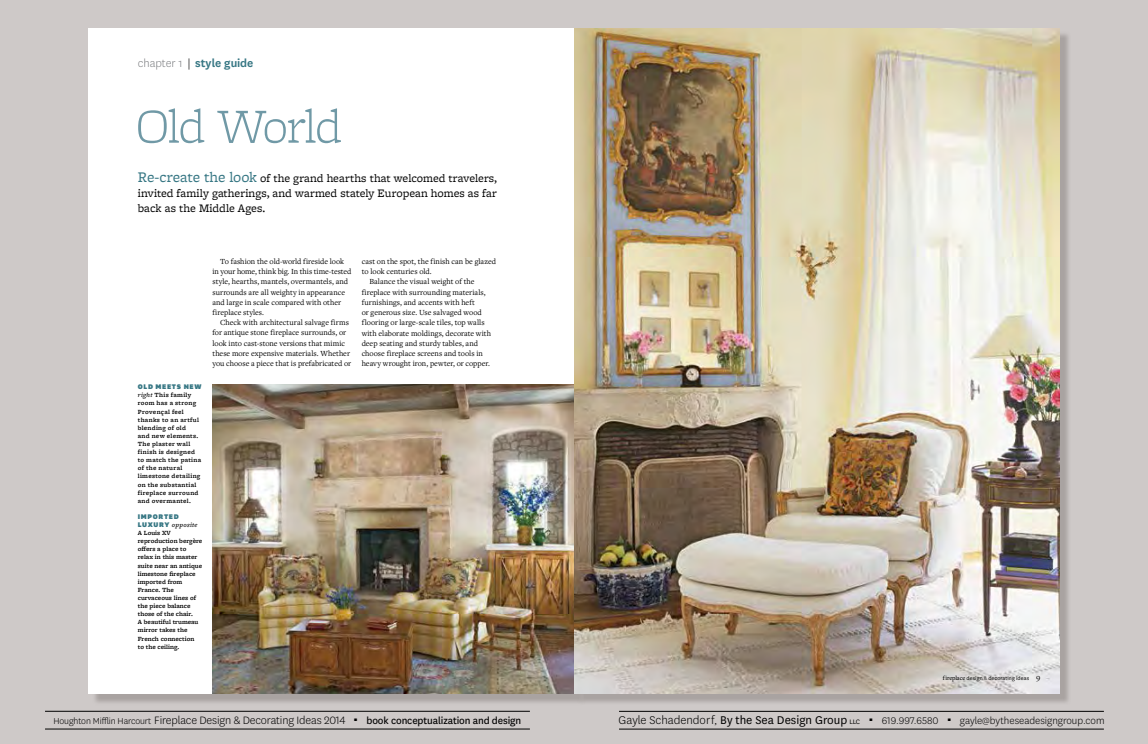
<style>
.page{position:relative;width:1148px;height:744px;background:#fff}
.page>*{position:absolute;margin:0;border:0;box-sizing:border-box;transform-origin:0 0}
.t1{font:300 51px "Freight Micro Pro";letter-spacing:-.035em;color:#7099a6}
.t2{font:13.12px "National";color:#000}
.t3{font:600 12.75px "National";color:#377784}
.t4{font:300 12.5px "National";letter-spacing:-.01em;color:#000}
.t5{font:11.88px/15.4px "Freight Micro Pro";color:#000;text-align:justify}
.t6{font:300 11.25px "National";color:#000}
.t7{font:8.12px/10.2px "Freight Text Pro";color:#000}
.t8{font:900 7.88px "National";letter-spacing:.085em;color:#377784}
.t9{font:600 6.62px/8.1px "Freight Micro Pro";color:#000}
.t10{font:600 6.62px/8.1px "Freight Micro Pro";letter-spacing:.04em;color:#000}
.t11{font:6px "National";letter-spacing:.015em;color:#000}
.s1{font-weight:300;color:#808285}
.s2{font-weight:300;color:#000}
.s3{font-size:15.38px;color:#377784}
.s4{font-weight:500;font-style:italic}
.s5{font-family:"National";font-weight:900;font-size:7.88px;color:#377784}
.s6{font-family:"Freight Text Pro";font-weight:500;font-size:6.38px}
.s7{font-weight:300}
.s8{font-family:"Freight Text Pro";font-size:8.5px}
.s9{font-size:10px}
.s10{font-weight:400;font-size:11.25px}
.s11{font-size:7.5px}
.s12{font-size:8.75px}
</style>
<div class="page">
<div style="left:0;top:0;width:1148px;height:743px;background:#cec9c8"></div>
<div style="left:89px;top:28px;width:485px;height:665px;background:#fff"></div>
<img style="left:212px;top:384px;width:362px;height:309px">
<svg style="left:577px;top:31px;width:492px;height:672px;fill:#afa9a3"></svg>
<img style="left:574px;top:28px;width:485px;height:665px">
<hr style="left:45px;top:728px;width:485px;height:1px;background:#000">
<hr style="left:45px;top:711px;width:485px;height:1px;background:#000">
<hr style="left:619px;top:728px;width:484px;height:1px;background:#000">
<hr style="left:619px;top:711px;width:484px;height:1px;background:#000">
<h3 class="t3" style="left:138px;top:54px;width:117px"><span class="s1">chapter 1</span> <span class="s2">|</span> style guide</h3>
<h1 class="t1" style="left:135px;top:91px;width:208px">Old World</h1>
<h3 class="t5" style="left:138px;top:169px;width:361px"><span class="s3">Re-create the look</span> of the grand hearths that welcomed travelers, invited family gatherings, and warmed stately European homes as far back as the Middle Ages.</h3>
<p class="t8" style="left:138px;top:381px;width:65px">OLD MEETS NEW</p>
<p class="t10" style="left:138px;top:391px;width:65px"><span class="s4">right</span> This family room has a strong<br>Provençal feel thanks to an artful blending of old<br>and new elements.<br>The plaster wall finish is designed to match the patina of the natural limestone detailing on the substantial fireplace surround and overmantel.</p>
<p class="t8" style="left:138px;top:511px;width:42px">IMPORTED</p>
<p class="t9" style="left:138px;top:520px;width:66px"><span class="s5">LUXURY</span> <span class="s4">opposite<br></span>A Louis XV reproduction bergère offers a place to relax in this master suite near an antique limestone fireplace imported from<br>France. The curvaceous lines of the piece balance those of the chair.<br>A beautiful trumeau mirror takes the<br>French connection<br>to the ceiling.</p>
<p class="t7" style="left:212px;top:256px;width:140px;text-indent:8px">To fashion the old-world fireside look in your home, think big. In this time-tested style, hearths, mantels, overmantels, and surrounds are all weighty in appearance and large in scale compared with other fireplace styles.</p>
<p class="t7" style="left:212px;top:317px;width:140px;text-indent:8px">Check with architectural salvage firms for antique stone fireplace surrounds, or look into cast-stone versions that mimic these more expensive materials. Whether you choose a piece that is prefabricated or</p>
<p class="t7" style="left:362px;top:256px;width:136px">cast on the spot, the finish can be glazed</p>
<p class="t7" style="left:362px;top:266px;width:71px">to look centuries old.</p>
<p class="t7" style="left:369px;top:276px;width:107px">Balance the visual weight of the</p>
<p class="t7" style="left:362px;top:286px;width:125px">fireplace with surrounding materials,</p>
<p class="t7" style="left:362px;top:297px;width:115px">furnishings, and accents with heft</p>
<p class="t7" style="left:362px;top:307px;width:122px">or generous size. Use salvaged wood</p>
<p class="t7" style="left:362px;top:317px;width:124px">flooring or large-scale tiles, top walls</p>
<p class="t7" style="left:362px;top:327px;width:131px">with elaborate moldings, decorate with</p>
<p class="t7" style="left:362px;top:337px;width:118px">deep seating and sturdy tables, and</p>
<p class="t7" style="left:362px;top:348px;width:123px">choose fireplace screens and tools in</p>
<p class="t7" style="left:362px;top:358px;width:130px">heavy wrought iron, pewter, or copper.</p>
<p class="t11" style="left:942px;top:674px;width:99px"><span class="s6">fireplace</span> design <span class="s7">&amp;</span> decorating ideas <span class="s8">9</span></p>
<h3 class="t4" style="left:53px;top:712px;width:469px"><span class="s9">Houghton Mifflin Harcourt</span> Fireplace Design &amp; Decorating Ideas 2014 <sup>.</sup> <span class="s10">book conceptualization and design</span></h3>
<h2 class="t2" style="left:618px;top:711px;width:243px"><span class="s7">Gayle Schadendorf,</span> By the Sea Design Group <span class="s11">LLC</span></h2>
<h3 class="t6" style="left:867px;top:713px;width:239px"><sup>.</sup> 619.997.6580 <sup>.</sup> gayle<span class="s12">@</span>bytheseadesigngroup.com</h3>
</div>
